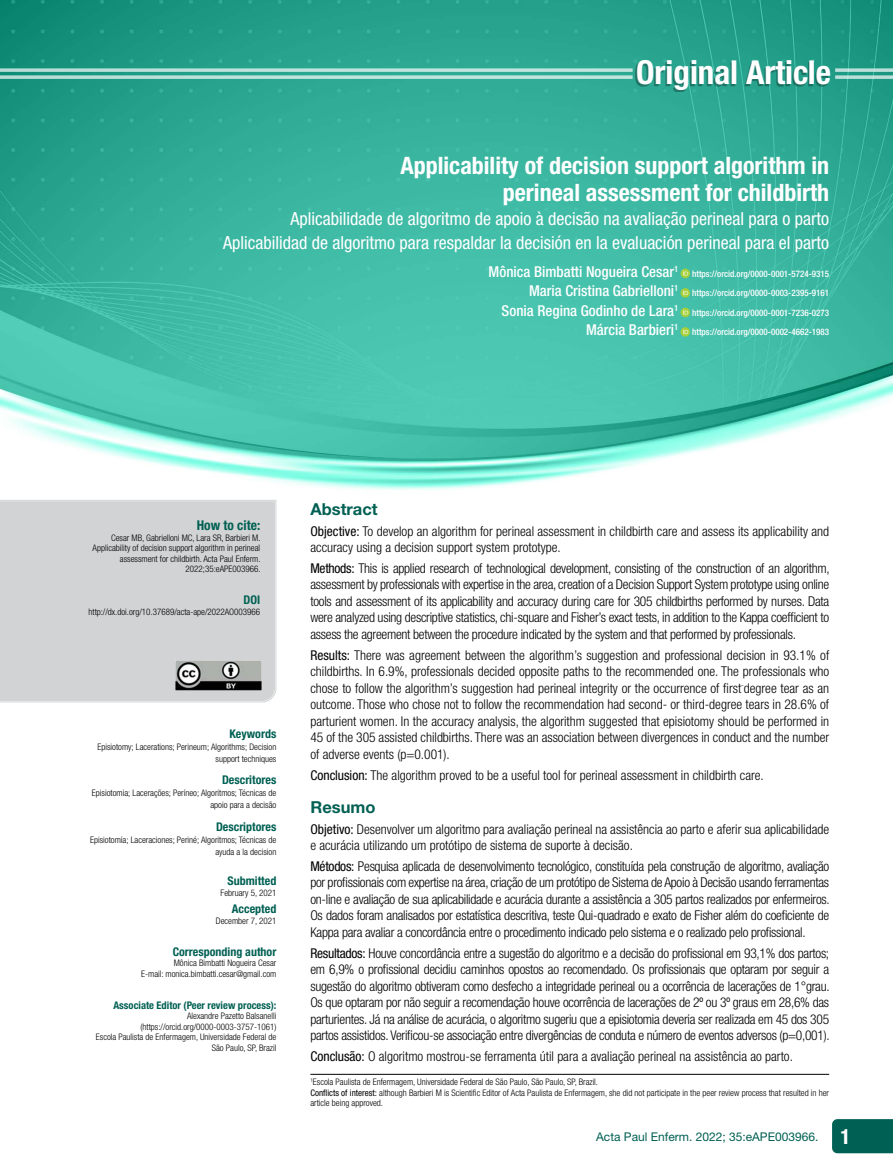
<style>
.page{position:relative;width:893px;height:1170px;background:#fff}
.page>*{position:absolute;margin:0;border:0;box-sizing:border-box;transform-origin:0 0}
.t1{font:700 condensed 33px "Helvetica Neue LT Std";color:#fff}
.t2{font:700 condensed 24px/27px "Helvetica Neue LT Std";color:#fff;text-align:right}
.t3{font:condensed 18px/24px "Helvetica Neue LT Std";color:#fff;text-align:right}
.t4{font:700 16.5px "Helvetica Neue LT Std";color:#006053}
.t5{font:500 condensed 15px "Helvetica Neue LT Std";color:#fff}
.t6{font:300 condensed 13.5px/16.5px "Helvetica Neue LT Std";color:#000;text-align:justify}
.t7{font:700 condensed 13.5px "Helvetica Neue LT Std";color:#006053}
.t8{font:700 condensed 12px "Helvetica Neue LT Std";color:#006053}
.t9{font:12px "Helvetica Neue LT Std";color:#006053}
.t10{font:700 condensed 10.5px "Helvetica Neue LT Std";color:#006053}
.t11{font:300 condensed 9px/10.5px "Helvetica Neue LT Std";color:#000;text-align:right}
.t12{font:500 condensed 9px "Helvetica Neue LT Std";color:#fff}
.s1{font-weight:400}
.s2{font-weight:700;font-stretch:condensed;font-size:21px;color:#fff}
</style>
<div class="page">
<div style="left:832px;top:1119px;width:61px;height:34px;background:#006053"></div>
<img style="left:0;top:0;width:893px;height:490px">
<svg style="left:835px;top:75px;width:58px;height:4px"></svg>
<svg style="left:835px;top:68px;width:58px;height:4px"></svg>
<svg style="left:0;top:500px;width:277px;height:203px;background:#e1e3e3"></svg>
<div style="left:0;top:501px;width:275px;height:199px;background:#d1d3d4"></div>
<img style="left:175px;top:660px;width:86px;height:30px">
<svg style="left:680px;top:269px;width:10px;height:9px"></svg>
<svg style="left:683px;top:270px;width:5px;height:5px"></svg>
<svg style="left:680px;top:288px;width:10px;height:10px"></svg>
<svg style="left:683px;top:290px;width:5px;height:5px"></svg>
<svg style="left:680px;top:308px;width:10px;height:9px"></svg>
<svg style="left:683px;top:309px;width:5px;height:5px"></svg>
<svg style="left:680px;top:327px;width:10px;height:10px"></svg>
<svg style="left:683px;top:329px;width:5px;height:5px"></svg>
<hr style="left:310px;top:1073px;width:519px;height:1px;background:#000">
<div style="left:635px;top:62px;width:193px;height:30px;background:#000;opacity:.3"></div>
<svg style="left:0;top:75px;width:633px;height:4px;background:#aadad2"></svg>
<svg style="left:0;top:68px;width:633px;height:4px;background:#aadad1"></svg>
<h1 class="t1" style="left:636px;top:52px;width:196px">Original Article</h1>
<h2 class="t2" style="left:400px;top:151px;width:430px">Applicability of decision support algorithm in perineal assessment for childbirth</h2>
<h3 class="t3" style="left:223px;top:206px;width:608px">Aplicabilidade de algoritmo de apoio à decisão na avaliação perineal para o parto<br>Aplicabilidad de algoritmo para respaldar la decisión en la evaluación perineal para el parto</h3>
<p class="t5" style="left:489px;top:262px;width:191px">Mônica Bimbatti Nogueira Cesar<sup>1</sup></p>
<p class="t12" style="left:692px;top:268px;width:138px">https://orcid.org/0000-0001-5724-9315</p>
<p class="t5" style="left:529px;top:282px;width:151px">Maria Cristina Gabrielloni<sup>1</sup></p>
<p class="t12" style="left:692px;top:287px;width:138px">https://orcid.org/0000-0003-2395-9161</p>
<p class="t5" style="left:502px;top:301px;width:178px">Sonia Regina Godinho de Lara<sup>1</sup></p>
<p class="t12" style="left:692px;top:307px;width:138px">https://orcid.org/0000-0001-7236-0273</p>
<p class="t5" style="left:586px;top:321px;width:94px">Márcia Barbieri<sup>1</sup></p>
<p class="t12" style="left:692px;top:326px;width:138px">https://orcid.org/0000-0002-4662-1983</p>
<p class="t7" style="left:197px;top:517px;width:65px">How to cite:</p>
<p class="t11" style="left:93px;top:532px;width:169px">Cesar MB, Gabrielloni MC, Lara SR, Barbieri M.<br>Applicability of decision support algorithm in perineal assessment for childbirth. Acta Paul Enferm.<br>2022;35:eAPE003966.</p>
<p class="t8" style="left:244px;top:593px;width:18px">DOI</p>
<p class="t11" style="left:88px;top:606px;width:173px">http://dx.doi.org/10.37689/acta-ape/2022AO003966</p>
<p class="t8" style="left:230px;top:726px;width:48px">Keywords</p>
<p class="t11" style="left:97px;top:740px;width:181px;line-height:12px">Episiotomy; Lacerations; Perineum; Algorithms; Decision support techniques</p>
<p class="t8" style="left:222px;top:772px;width:56px">Descritores</p>
<p class="t11" style="left:92px;top:787px;width:186px;line-height:12px">Episiotomia; Lacerações; Períneo; Algoritmos; Técnicas de apoio para a decisão</p>
<p class="t8" style="left:216px;top:819px;width:62px">Descriptores</p>
<p class="t11" style="left:90px;top:833px;width:188px;line-height:12px">Episiotomía; Laceraciones; Periné; Algoritmos; Técnicas de ayuda a la decision</p>
<p class="t8" style="left:228px;top:873px;width:50px">Submitted</p>
<p class="t11" style="left:221px;top:887px;width:57px">February 5, 2021</p>
<p class="t8" style="left:232px;top:901px;width:46px">Accepted</p>
<p class="t11" style="left:216px;top:915px;width:62px">December 7, 2021</p>
<p class="t8" style="left:173px;top:944px;width:105px">Corresponding author</p>
<p class="t11" style="left:141px;top:957px;width:137px">Mônica Bimbatti Nogueira Cesar<br>E-mail: monica.bimbatti.cesar@gmail.com</p>
<p class="t10" style="left:113px;top:998px;width:164px">Associate Editor (Peer review process):</p>
<p class="t11" style="left:96px;top:1010px;width:182px">Alexandre Pazetto Balsanelli (https://orcid.org/0000-0003-3757-1061)<br>Escola Paulista de Enfermagem, Universidade Federal de São Paulo, SP, Brazil</p>
<p class="t4" style="left:310px;top:498px;width:69px">Abstract</p>
<p class="t6" style="left:310px;top:522px;width:520px"><span class="s1">Objective:</span> To develop an algorithm for perineal assessment in childbirth care and assess its applicability and accuracy using a decision support system prototype.</p>
<p class="t6" style="left:310px;top:559px;width:521px"><span class="s1">Methods:</span> This is applied research of technological development, consisting of the construction of an algorithm, assessment by professionals with expertise in the area, creation of a Decision Support System prototype using online tools and assessment of its applicability and accuracy during care for 305 childbirths performed by nurses. Data were analyzed using descriptive statistics, chi-square and Fisher’s exact tests, in addition to the Kappa coefficient to assess the agreement between the procedure indicated by the system and that performed by professionals.</p>
<p class="t6" style="left:310px;top:646px;width:520px"><span class="s1">Results:</span> There was agreement between the algorithm’s suggestion and professional decision in 93.1% of childbirths. In 6.9%, professionals decided opposite paths to the recommended one. The professionals who chose to follow the algorithm’s suggestion had perineal integrity or the occurrence of first<sup>-</sup>degree tear as an outcome. Those who chose not to follow the recommendation had second- or third-degree tears in 28.6% of parturient women. In the accuracy analysis, the algorithm suggested that episiotomy should be performed in 45 of the 305 assisted childbirths. There was an association between divergences in conduct and the number of adverse events (p=0.001).</p>
<p class="t6" style="left:310px;top:766px;width:455px"><span class="s1">Conclusion:</span> The algorithm proved to be a useful tool for perineal assessment in childbirth care.</p>
<p class="t4" style="left:310px;top:796px;width:67px">Resumo</p>
<p class="t6" style="left:310px;top:820px;width:520px"><span class="s1">Objetivo:</span> Desenvolver um algoritmo para avaliação perineal na assistência ao parto e aferir sua aplicabilidade e acurácia utilizando um protótipo de sistema de suporte à decisão.</p>
<p class="t6" style="left:310px;top:857px;width:521px"><span class="s1">Métodos:</span> Pesquisa aplicada de desenvolvimento tecnológico, constituída pela construção de algoritmo, avaliação por profissionais com expertise na área, criação de um protótipo de Sistema de Apoio à Decisão usando ferramentas on-line e avaliação de sua aplicabilidade e acurácia durante a assistência a 305 partos realizados por enfermeiros.<br>Os dados foram analisados por estatística descritiva, teste Qui-quadrado e exato de Fisher além do coeficiente de Kappa para avaliar a concordância entre o procedimento indicado pelo sistema e o realizado pelo profissional.</p>
<p class="t6" style="left:310px;top:944px;width:521px"><span class="s1">Resultados:</span> Houve concordância entre a sugestão do algoritmo e a decisão do profissional em 93,1% dos partos; em 6,9% o profissional decidiu caminhos opostos ao recomendado. Os profissionais que optaram por seguir a sugestão do algoritmo obtiveram como desfecho a integridade perineal ou a ocorrência de lacerações de 1°grau.<br>Os que optaram por não seguir a recomendação houve ocorrência de lacerações de 2º ou 3º graus em 28,6% das parturientes. Já na análise de acurácia, o algoritmo sugeriu que a episiotomia deveria ser realizada em 45 dos 305 partos assistidos. Verificou-se associação entre divergências de conduta e número de eventos adversos (p=0,001).</p>
<p class="t6" style="left:310px;top:1047px;width:484px"><span class="s1">Conclusão:</span> O algoritmo mostrou-se ferramenta útil para a avaliação perineal na assistência ao parto.</p>
<p class="t11" style="left:310px;top:1076px;width:520px;text-align:left"><sup>1</sup>Escola Paulista de Enfermagem, Universidade Federal de São Paulo, São Paulo, SP, Brazil.<br><span class="s1">Conflicts of interest:</span> although Barbieri M is Scientific Editor of Acta Paulista de Enfermagem, she did not participate in the peer review process that resulted in her article being approved.</p>
<p class="t9" style="left:596px;top:1129px;width:256px">Acta Paul Enferm. 2022; 35:eAPE003966. <span class="s2">1</span></p>
</div>
